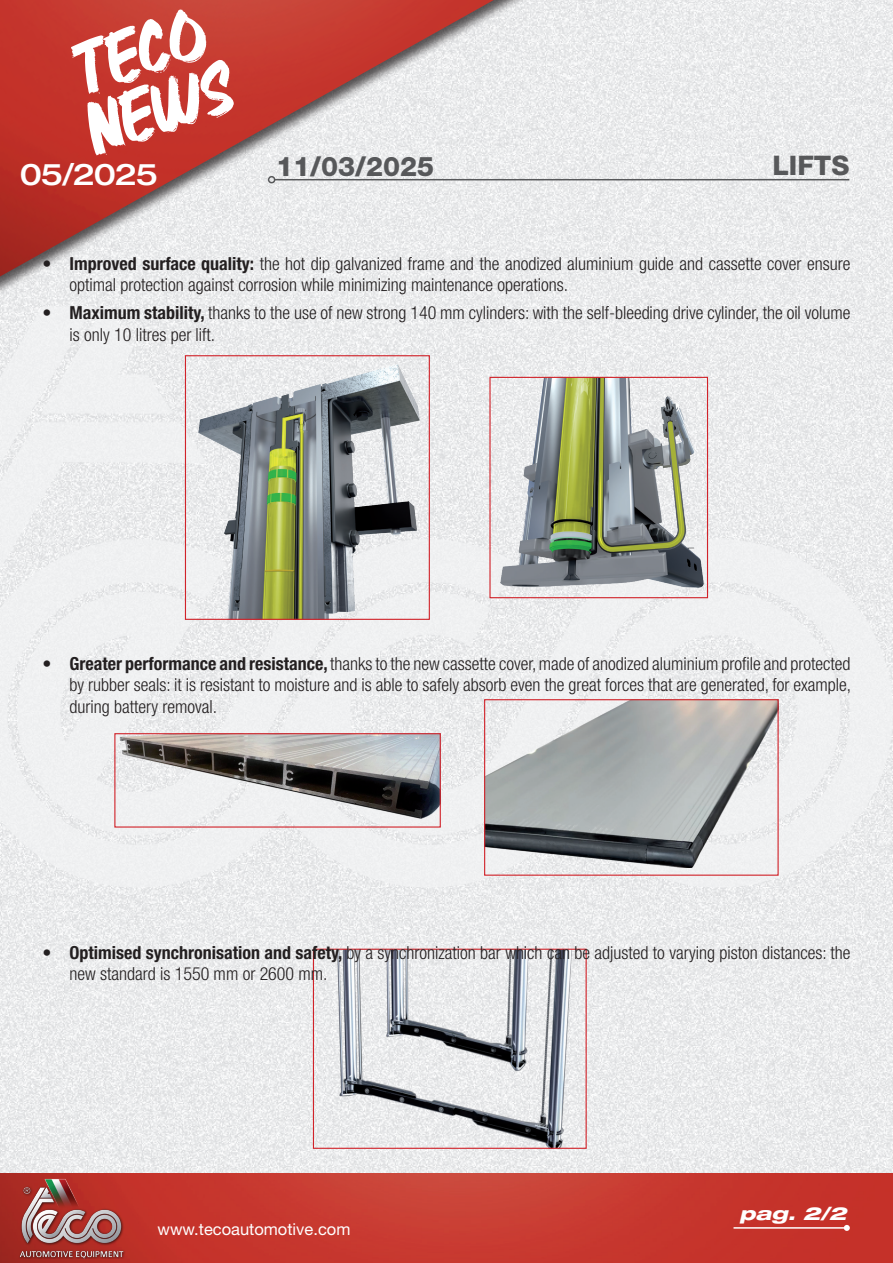
<style>
.page{position:relative;width:893px;height:1263px;background:#fff}
.page>*{position:absolute;margin:0;border:0;box-sizing:border-box;transform-origin:0 0}
.t1{font:500 expanded 30px "Helvetica Neue LT Std";letter-spacing:-.04em;color:#fff}
.t2{font:800 27px "Helvetica Neue LT Std";color:#57585a}
.t3{font:300 condensed 18px/21.6px "Helvetica Neue LT Std";color:#231f20}
.t4{font:italic 800 expanded 18px "Helvetica Neue LT Std";color:#fff;scale:1.09 1}
.t5{font:16.5px "Helvetica Neue LT Std";color:#fff}
.s1{font-weight:700}
</style>
<div class="page">
<img style="left:0;top:888px;width:893px;height:285px">
<svg style="left:0;top:415px;width:893px;height:473px;fill:#eff0f1"></svg>
<img style="left:0;top:1173px;width:893px;height:90px">
<img style="left:18px;top:1176px;width:155px;height:83px">
<hr style="left:733px;top:1227px;width:114px;height:2px;background:#fff">
<svg style="left:844px;top:1225px;width:6px;height:6px"></svg>
<img style="left:0;top:0;width:893px;height:401px">
<hr style="left:275px;top:179px;width:574px;height:1px;background:#57585a">
<div style="left:268px;top:176px;width:7px;height:7px;border:2px solid #57585a;border-radius:50%"></div>
<svg style="left:70px;top:9px;width:164px;height:146px"></svg>
<img style="left:491px;top:379px;width:215px;height:217px">
<div style="left:489px;top:377px;width:219px;height:221px;border:1px solid #d1232a"></div>
<img style="left:187px;top:357px;width:241px;height:261px">
<div style="left:185px;top:355px;width:245px;height:265px;border:1px solid #d1232a"></div>
<img style="left:116px;top:735px;width:323px;height:90px">
<div style="left:114px;top:733px;width:327px;height:94px;border:1px solid #d1232a"></div>
<img style="left:486px;top:701px;width:291px;height:167px">
<div style="left:484px;top:699px;width:295px;height:177px;border:1px solid #d1232a"></div>
<img style="left:315px;top:951px;width:270px;height:196px">
<div style="left:313px;top:949px;width:274px;height:200px;border:1px solid #d1232a"></div>
<h1 class="t1" style="left:20px;top:155px;width:140px">05/2025</h1>
<h2 class="t2" style="left:276px;top:150px;width:160px">11/03/2025</h2>
<h2 class="t2" style="left:772px;top:149px;width:79px">LIFTS</h2>
<p class="t3" style="left:70px;top:252px;width:782px;text-indent:-27px"><span class="s1">• Improved surface quality:</span> the hot dip galvanized frame and the anodized aluminium guide and cassette cover ensure optimal protection against corrosion while minimizing maintenance operations.</p>
<p class="t3" style="left:70px;top:302px;width:782px;text-indent:-27px"><span class="s1">• Maximum stability,</span> thanks to the use of new strong 140 mm cylinders: with the self-bleeding drive cylinder, the oil volume is only 10 litres per lift.</p>
<p class="t3" style="left:70px;top:652px;width:783px;text-align:justify;text-indent:-27px"><span class="s1">• Greater performance and resistance,</span> thanks to the new cassette cover, made of anodized aluminium profile and protected by rubber seals: it is resistant to moisture and is able to safely absorb even the great forces that are generated, for example, during battery removal.</p>
<p class="t3" style="left:70px;top:941px;width:782px;text-indent:-27px"><span class="s1">• Optimised synchronisation and safety,</span> by a synchronization bar which can be adjusted to varying piston distances: the new standard is 1550 mm or 2600 mm.</p>
<p class="t5" style="left:158px;top:1219px;width:194px">www.tecoautomotive.com</p>
<p class="t4" style="left:740px;top:1202px;width:100px">pag. 2/2</p>
</div>
